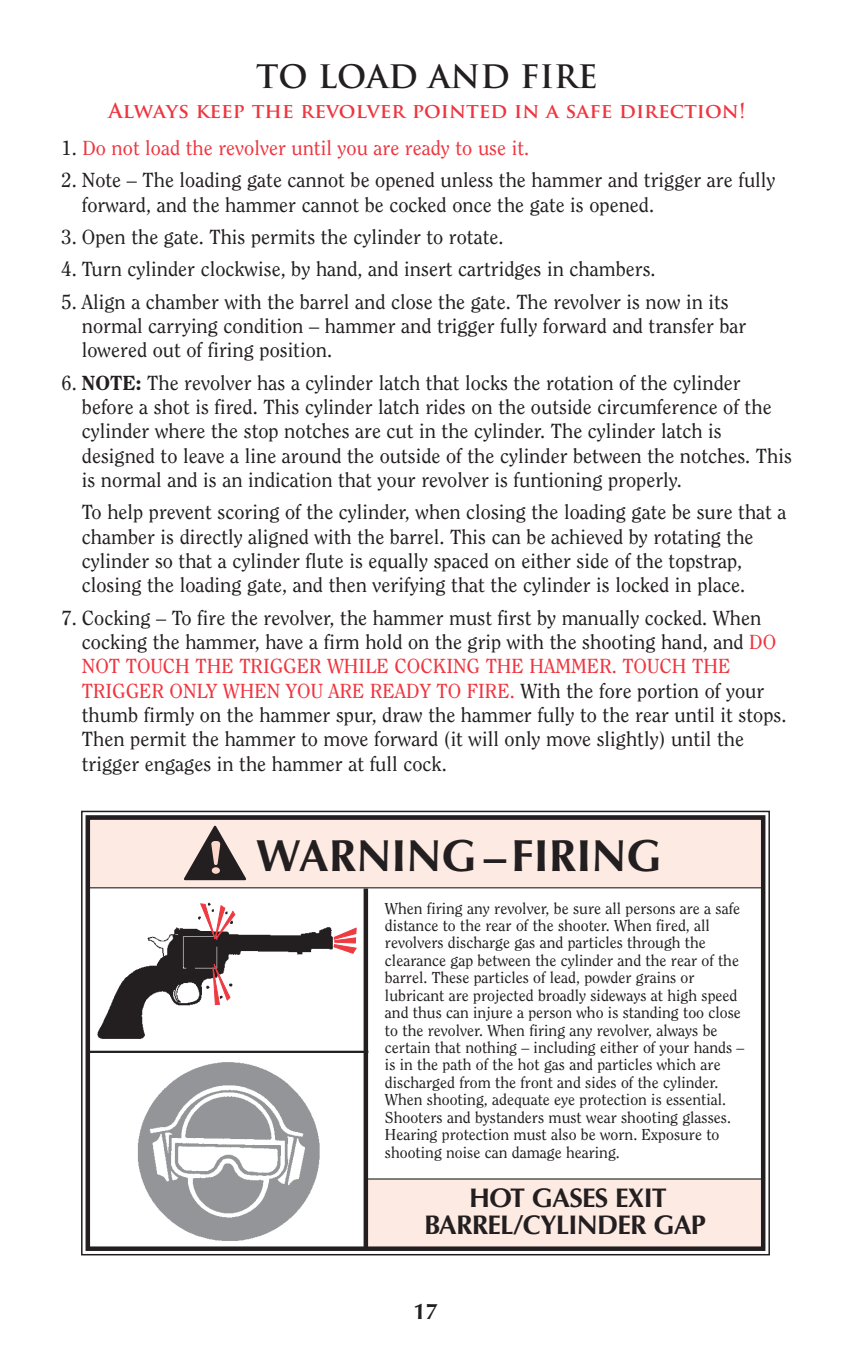
<style>
.page{position:relative;width:851px;height:1357px;background:#fff}
.page>*{position:absolute;margin:0;border:0;box-sizing:border-box;transform-origin:0 0}
.t1{font:700 45px "Optima";color:#231f20}
.t2{font:700 31.5px "Trajan Pro";color:#231f20}
.t3{font:700 27px/27px "Optima";letter-spacing:-.03em;color:#231f20;text-align:center}
.t4{font:700 22.5px "Optima";color:#231f20}
.t5{font:20.25px/24.3px "Clearface";color:#231f20}
.t6{font:20.25px "Clearface";color:#ee3640}
.t7{font:700 20.25px "Trajan Pro";color:#ee3640}
.t8{font:15.75px/17.3px "Clearface";color:#231f20}
.s1{color:#231f20}
.s2{font-weight:800}
.s3{color:#ee3640}
</style>
<div class="page">
<div style="left:89px;top:819px;width:673px;height:68px;background:#fdeae3"></div>
<div style="left:88px;top:818px;width:675px;height:70px;border:1px solid #231f20"></div>
<div style="left:366px;top:1179px;width:396px;height:68px;background:#fdeae3"></div>
<svg style="left:184px;top:826px;width:62px;height:54px"></svg>
<div style="left:363px;top:888px;width:5px;height:361px;background:#231f20"></div>
<img style="left:137px;top:1062px;width:183px;height:179px">
<hr style="left:90px;top:1051px;width:278px;height:2px;background:#231f20">
<img style="left:97px;top:902px;width:236px;height:137px">
<svg style="left:200px;top:903px;width:35px;height:41px"></svg>
<svg style="left:333px;top:928px;width:23px;height:25px"></svg>
<svg style="left:213px;top:964px;width:17px;height:41px"></svg>
<div style="left:81px;top:811px;width:689px;height:444px;border:2px solid #231f20"></div>
<div style="left:86px;top:815px;width:679px;height:436px;border:4px solid #231f20"></div>
<h2 class="t2" style="left:256px;top:59px;width:343px">TO LOAD AND FIRE</h2>
<p class="t7" style="left:109px;top:99px;width:638px">Always keep the revolver pointed in a safe direction!</p>
<p class="t6" style="left:62px;top:136px;width:469px"><span class="s1">1.</span> Do not load the revolver until you are ready to use it.</p>
<p class="t5" style="left:82px;top:168px;width:695px;text-indent:-20px">2. Note – The loading gate cannot be opened unless the hammer and trigger are fully forward, and the hammer cannot be cocked once the gate is opened.</p>
<p class="t5" style="left:62px;top:224px;width:443px">3. Open the gate. This permits the cylinder to rotate.</p>
<p class="t5" style="left:62px;top:257px;width:595px">4. Turn cylinder clockwise, by hand, and insert cartridges in chambers.</p>
<p class="t5" style="left:82px;top:289px;width:666px;text-indent:-20px">5. Align a chamber with the barrel and close the gate. The revolver is now in its normal carrying condition – hammer and trigger fully forward and transfer bar lowered out of firing position.</p>
<p class="t5" style="left:82px;top:370px;width:711px;text-indent:-20px">6. <span class="s2">NOTE:</span> The revolver has a cylinder latch that locks the rotation of the cylinder before a shot is fired. This cylinder latch rides on the outside circumference of the cylinder where the stop notches are cut in the cylinder. The cylinder latch is designed to leave a line around the outside of the cylinder between the notches. This is normal and is an indication that your revolver is funtioning properly.</p>
<p class="t5" style="left:82px;top:500px;width:706px">To help prevent scoring of the cylinder, when closing the loading gate be sure that a chamber is directly aligned with the barrel. This can be achieved by rotating the cylinder so that a cylinder flute is equally spaced on either side of the topstrap, closing the loading gate, and then verifying that the cylinder is locked in place.</p>
<p class="t5" style="left:82px;top:605px;width:706px;text-indent:-20px">7. Cocking – To fire the revolver, the hammer must first by manually cocked. When cocking the hammer, have a firm hold on the grip with the shooting hand, and <span class="s3">DO NOT TOUCH THE TRIGGER WHILE COCKING THE HAMMER. TOUCH THE TRIGGER ONLY WHEN YOU ARE READY TO FIRE.</span> With the fore portion of your thumb firmly on the hammer spur, draw the hammer fully to the rear until it stops.<br>Then permit the hammer to move forward (it will only move slightly) until the trigger engages in the hammer at full cock.</p>
<h1 class="t1" style="left:256px;top:837px;width:407px">WARNING –FIRING</h1>
<p class="t8" style="left:385px;top:899px;width:361px">When firing any revolver, be sure all persons are a safe distance to the rear of the shooter. When fired, all revolvers discharge gas and particles through the clearance gap between the cylinder and the rear of the barrel. These particles of lead, powder grains or lubricant are projected broadly sideways at high speed and thus can injure a person who is standing too close to the revolver. When firing any revolver, always be certain that nothing – including either of your hands – is in the path of the hot gas and particles which are discharged from the front and sides of the cylinder.<br>When shooting, adequate eye protection is essential.<br>Shooters and bystanders must wear shooting glasses.<br>Hearing protection must also be worn. Exposure to shooting noise can damage hearing.</p>
<h3 class="t3" style="left:424px;top:1187px;width:283px">HOT GASES EXIT<br>BARREL/CYLINDER GAP</h3>
<p class="t4" style="left:413px;top:1302px;width:27px">17</p>
</div>
